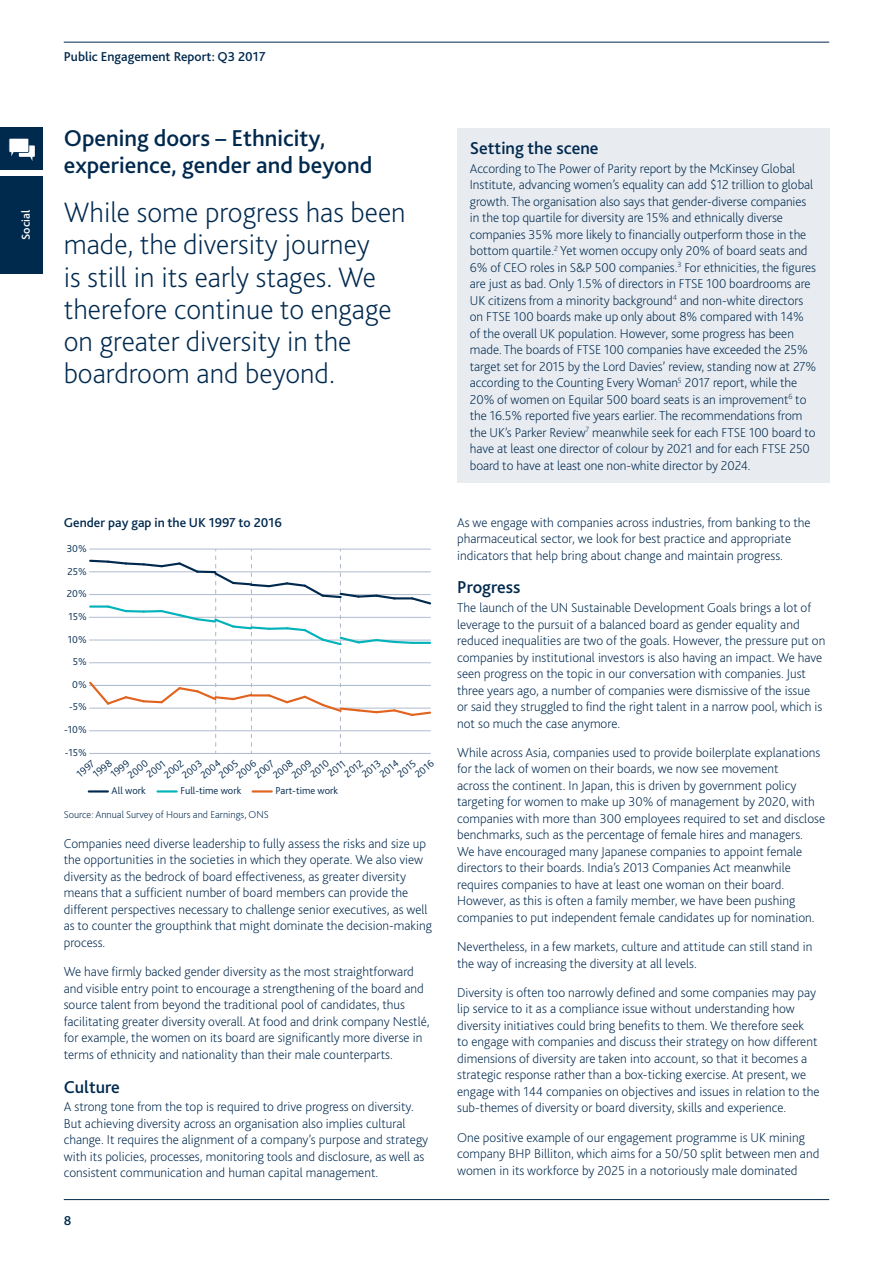
<style>
.page{position:relative;width:893px;height:1263px;background:#fff}
.page>*{position:absolute;margin:0;border:0;box-sizing:border-box;transform-origin:0 0}
.t1{font:200 29.25px/32.2px "Bliss 2";color:#00294e}
.t2{font:500 24px/27px "Bliss 2";color:#00294e}
.t3{font:500 18px "Bliss 2";color:#00294e}
.t4{font:200 13.5px/16.5px "Bliss 2";color:#00294e}
.t5{font:500 13.5px "Bliss 2";color:#00294e}
.t6{font:500 12px "Bliss 2";color:#fff}
.t7{font:300 10.5px/22.6px "Bliss 2";color:#00294e;text-align:right}
.t8{font:200 10.5px "Bliss 2";color:#00294e}
</style>
<div class="page">
<hr style="left:64px;top:1199px;width:765px;height:1px;background:#00294e">
<hr style="left:64px;top:42px;width:765px;height:1px;background:#00294e">
<div style="left:457px;top:128px;width:372px;height:354px;background:#e8ecf1"></div>
<div style="left:0;top:176px;width:43px;height:98px;background:#00294e"></div>
<div style="left:0;top:128px;width:43px;height:42px;background:#00294e"></div>
<div style="left:19px;top:145px;width:16px;height:12px;background:#fff"></div>
<svg style="left:9px;top:138px;width:23px;height:22px"></svg>
<hr style="left:89px;top:753px;width:342px;height:1px;background:#b0bbce">
<svg style="left:89px;top:549px;width:343px;height:204px"></svg>
<svg style="left:89px;top:790px;width:19px;height:2px"></svg>
<svg style="left:158px;top:790px;width:19px;height:2px"></svg>
<svg style="left:253px;top:790px;width:19px;height:2px"></svg>
<p class="t6" style="left:18px;top:240px;width:31px;rotate:-90deg">Social</p>
<p class="t5" style="left:64px;top:48px;width:203px">Public Engagement Report: Q3 2017</p>
<h2 class="t2" style="left:64px;top:124px;width:310px">Opening doors – Ethnicity, experience, gender and beyond</h2>
<h1 class="t1" style="left:64px;top:196px;width:343px">While some progress has been made, the diversity journey<br>is still in its early stages. We therefore continue to engage on greater diversity in the boardroom and beyond.</h1>
<p class="t5" style="left:64px;top:514px;width:220px">Gender pay gap in the UK 1997 to 2016</p>
<p class="t7" style="left:64px;top:537px;width:24px">30%<br>25%<br>20%<br>15%<br>10%<br>5%<br>0% -5% -10% -15%</p>
<p class="t7" style="left:249px;top:767px;width:23px;rotate:-39deg">2007</p>
<p class="t7" style="left:374px;top:766px;width:23px;rotate:-39deg">2014</p>
<p class="t7" style="left:195px;top:767px;width:24px;rotate:-39deg">2004</p>
<p class="t7" style="left:230px;top:767px;width:24px;rotate:-39deg">2006</p>
<p class="t7" style="left:409px;top:766px;width:23px;rotate:-39deg">2016</p>
<p class="t7" style="left:122px;top:767px;width:24px;rotate:-39deg">2000</p>
<p class="t7" style="left:105px;top:766px;width:22px;rotate:-39deg">1999</p>
<p class="t7" style="left:87px;top:766px;width:23px;rotate:-39deg">1998</p>
<p class="t7" style="left:286px;top:767px;width:24px;rotate:-39deg">2009</p>
<p class="t7" style="left:267px;top:767px;width:24px;rotate:-39deg">2008</p>
<p class="t7" style="left:304px;top:767px;width:23px;rotate:-39deg">2010</p>
<p class="t7" style="left:71px;top:766px;width:22px;rotate:-39deg">1997</p>
<p class="t7" style="left:158px;top:767px;width:24px;rotate:-39deg">2002</p>
<p class="t7" style="left:322px;top:766px;width:21px;rotate:-39deg">2011</p>
<p class="t7" style="left:339px;top:766px;width:22px;rotate:-39deg">2012</p>
<p class="t7" style="left:392px;top:766px;width:22px;rotate:-39deg">2015</p>
<p class="t7" style="left:213px;top:767px;width:24px;rotate:-39deg">2005</p>
<p class="t7" style="left:356px;top:766px;width:22px;rotate:-39deg">2013</p>
<p class="t7" style="left:176px;top:767px;width:24px;rotate:-39deg">2003</p>
<p class="t7" style="left:141px;top:767px;width:23px;rotate:-39deg">2001</p>
<p class="t7" style="left:112px;top:779px;width:36px">All work</p>
<p class="t7" style="left:180px;top:779px;width:62px">Full-time work</p>
<p class="t7" style="left:275px;top:779px;width:64px">Part-time work</p>
<p class="t8" style="left:64px;top:808px;width:206px">Source: Annual Survey of Hours and Earnings, ONS</p>
<p class="t4" style="left:64px;top:835px;width:370px">Companies need diverse leadership to fully assess the risks and size up the opportunities in the societies in which they operate. We also view diversity as the bedrock of board effectiveness, as greater diversity means that a sufficient number of board members can provide the different perspectives necessary to challenge senior executives, as well as to counter the groupthink that might dominate the decision-making process.</p>
<p class="t4" style="left:64px;top:963px;width:367px">We have firmly backed gender diversity as the most straightforward and visible entry point to encourage a strengthening of the board and source talent from beyond the traditional pool of candidates, thus facilitating greater diversity overall. At food and drink company Nestlé, for example, the women on its board are significantly more diverse in terms of ethnicity and nationality than their male counterparts.</p>
<h3 class="t3" style="left:64px;top:1075px;width:58px">Culture</h3>
<p class="t4" style="left:64px;top:1098px;width:366px">A strong tone from the top is required to drive progress on diversity.<br>But achieving diversity across an organisation also implies cultural change. It requires the alignment of a company’s purpose and strategy with its policies, processes, monitoring tools and disclosure, as well as consistent communication and human capital management.</p>
<p class="t5" style="left:64px;top:1212px;width:9px">8</p>
<h3 class="t3" style="left:470px;top:137px;width:130px">Setting the scene</h3>
<p class="t4" style="left:470px;top:160px;width:348px">According to The Power of Parity report by the McKinsey Global Institute, advancing women’s equality can add $12 trillion to global growth. The organisation also says that gender-diverse companies in the top quartile for diversity are 15% and ethnically diverse companies 35% more likely to financially outperform those in the bottom quartile.<sup>2</sup> Yet women occupy only 20% of board seats and 6% of CEO roles in S&amp;P 500 companies.<sup>3</sup> For ethnicities, the figures are just as bad. Only 1.5% of directors in FTSE 100 boardrooms are UK citizens from a minority background<sup>4</sup> and non-white directors on FTSE 100 boards make up only about 8% compared with 14% of the overall UK population. However, some progress has been made. The boards of FTSE 100 companies have exceeded the 25% target set for 2015 by the Lord Davies’ review, standing now at 27% according to the Counting Every Woman<sup>5</sup> 2017 report, while the 20% of women on Equilar 500 board seats is an improvement<sup>6</sup> to the 16.5% reported five years earlier. The recommendations from the UK’s Parker Review<sup>7</sup> meanwhile seek for each FTSE 100 board to have at least one director of colour by 2021 and for each FTSE 250 board to have at least one non-white director by 2024.</p>
<p class="t4" style="left:457px;top:514px;width:355px">As we engage with companies across industries, from banking to the pharmaceutical sector, we look for best practice and appropriate indicators that help bring about change and maintain progress.</p>
<h3 class="t3" style="left:457px;top:576px;width:65px">Progress</h3>
<p class="t4" style="left:457px;top:599px;width:370px">The launch of the UN Sustainable Development Goals brings a lot of leverage to the pursuit of a balanced board as gender equality and reduced inequalities are two of the goals. However, the pressure put on companies by institutional investors is also having an impact. We have seen progress on the topic in our conversation with companies. Just three years ago, a number of companies were dismissive of the issue<br>or said they struggled to find the right talent in a narrow pool, which is not so much the case anymore.</p>
<p class="t4" style="left:457px;top:744px;width:369px">While across Asia, companies used to provide boilerplate explanations for the lack of women on their boards, we now see movement<br>across the continent. In Japan, this is driven by government policy targeting for women to make up 30% of management by 2020, with companies with more than 300 employees required to set and disclose benchmarks, such as the percentage of female hires and managers.<br>We have encouraged many Japanese companies to appoint female directors to their boards. India’s 2013 Companies Act meanwhile requires companies to have at least one woman on their board.<br>However, as this is often a family member, we have been pushing companies to put independent female candidates up for nomination.</p>
<p class="t4" style="left:457px;top:938px;width:357px">Nevertheless, in a few markets, culture and attitude can still stand in the way of increasing the diversity at all levels.</p>
<p class="t4" style="left:457px;top:984px;width:364px">Diversity is often too narrowly defined and some companies may pay lip service to it as a compliance issue without understanding how diversity initiatives could bring benefits to them. We therefore seek<br>to engage with companies and discuss their strategy on how different dimensions of diversity are taken into account, so that it becomes a strategic response rather than a box-ticking exercise. At present, we engage with 144 companies on objectives and issues in relation to the sub-themes of diversity or board diversity, skills and experience.</p>
<p class="t4" style="left:457px;top:1129px;width:364px">One positive example of our engagement programme is UK mining company BHP Billiton, which aims for a 50/50 split between men and women in its workforce by 2025 in a notoriously male dominated</p>
</div>
